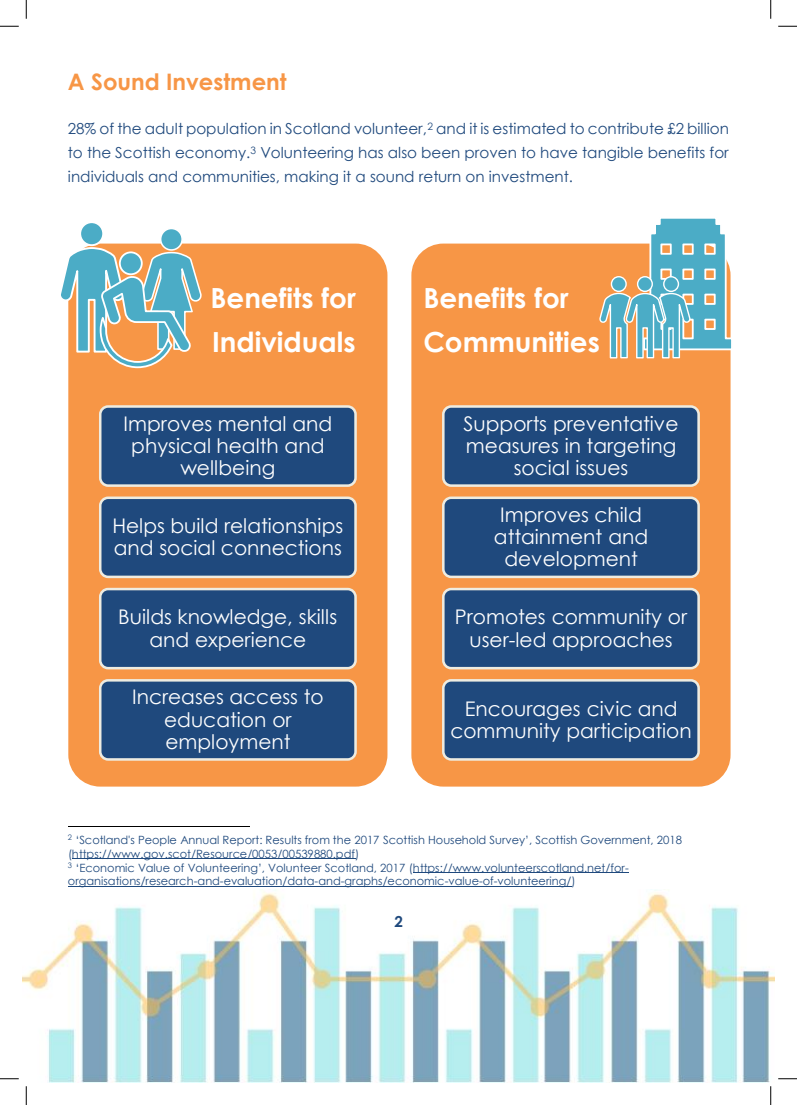
<style>
.page{position:relative;width:797px;height:1105px;background:#fff}
.page>*{position:absolute;margin:0;border:0;box-sizing:border-box;transform-origin:0 0}
.t1{font:700 27.75px/44.2px "Century Gothic";color:#fff}
.t2{font:700 22.75px "Century Gothic";color:#f79646}
.t3{font:20.12px/22.2px "Century Gothic";color:#fff;text-align:center}
.t4{font:15.12px/24.1px "Century Gothic";color:#1f497d;text-align:justify}
.t5{font:700 15.12px "Century Gothic";color:#1f497d}
.t6{font:11.38px/14px "Century Gothic";color:#1f497d}
</style>
<div class="page">
<img style="left:23px;top:890px;width:751px;height:192px">
<hr style="left:68px;top:826px;width:182px;height:1px;background:#000">
<hr style="left:72px;top:859px;width:283px;height:1px;background:#1f497d">
<hr style="left:413px;top:873px;width:215px;height:1px;background:#1f497d">
<hr style="left:68px;top:886px;width:503px;height:1px;background:#1f497d">
<div style="left:68px;top:244px;width:319px;height:543px;background:#f79646;border-radius:32px"></div>
<div style="left:99px;top:405px;width:258px;height:82px;background:#1f497d;border:3px solid #eeece1;border-radius:8px"></div>
<div style="left:99px;top:496px;width:258px;height:82px;background:#1f497d;border:3px solid #eeece1;border-radius:8px"></div>
<div style="left:99px;top:588px;width:258px;height:81px;background:#1f497d;border:3px solid #eeece1;border-radius:8px"></div>
<div style="left:99px;top:679px;width:258px;height:82px;background:#1f497d;border:3px solid #eeece1;border-radius:8px"></div>
<div style="left:411px;top:244px;width:319px;height:543px;background:#f79646;border-radius:32px"></div>
<div style="left:442px;top:405px;width:258px;height:82px;background:#1f497d;border:3px solid #eeece1;border-radius:8px"></div>
<div style="left:442px;top:496px;width:258px;height:82px;background:#1f497d;border:3px solid #eeece1;border-radius:8px"></div>
<div style="left:442px;top:588px;width:258px;height:81px;background:#1f497d;border:3px solid #eeece1;border-radius:8px"></div>
<div style="left:442px;top:679px;width:258px;height:82px;background:#1f497d;border:3px solid #eeece1;border-radius:8px"></div>
<div style="left:80px;top:222px;width:23px;height:23px;background:#4bacc6;border-radius:50%"></div>
<div style="left:79px;top:221px;width:25px;height:25px;border:2px solid #fff;border-radius:50%"></div>
<div style="left:161px;top:228px;width:21px;height:22px;background:#4bacc6;border-radius:50%"></div>
<div style="left:160px;top:228px;width:23px;height:23px;border:2px solid #fff;border-radius:50%"></div>
<svg style="left:61px;top:241px;width:142px;height:128px"></svg>
<svg style="left:598px;top:218px;width:134px;height:141px"></svg>
<svg style="left:0;top:25px;width:19px;height:2px"></svg>
<svg style="left:778px;top:25px;width:19px;height:2px"></svg>
<svg style="left:0;top:1078px;width:19px;height:1px"></svg>
<svg style="left:778px;top:1078px;width:19px;height:1px"></svg>
<svg style="left:25px;top:0;width:2px;height:19px"></svg>
<svg style="left:25px;top:1086px;width:2px;height:19px"></svg>
<svg style="left:770px;top:0;width:1px;height:19px"></svg>
<svg style="left:770px;top:1086px;width:1px;height:19px"></svg>
<p class="t2" style="left:68px;top:65px;width:220px">A Sound Investment</p>
<p class="t4" style="left:68px;top:116px;width:662px">28% of the adult population in Scotland volunteer,<sup>2</sup> and it is estimated to contribute £2 billion to the Scottish economy.<sup>3</sup> Volunteering has also been proven to have tangible benefits for individuals and communities, making it a sound return on investment.</p>
<p class="t1" style="left:210px;top:274px;width:147px">Benefits for<br>Individuals</p>
<p class="t1" style="left:423px;top:274px;width:178px">Benefits for<br>Communities</p>
<p class="t3" style="left:123px;top:412px;width:210px">Improves mental and physical health and wellbeing</p>
<p class="t3" style="left:112px;top:514px;width:232px;text-align:left">Helps build relationships and social connections</p>
<p class="t3" style="left:118px;top:605px;width:220px">Builds knowledge, skills and experience</p>
<p class="t3" style="left:132px;top:686px;width:193px">Increases access to education or employment</p>
<p class="t3" style="left:463px;top:412px;width:217px">Supports preventative measures in targeting social issues</p>
<p class="t3" style="left:494px;top:503px;width:156px">Improves child attainment and development</p>
<p class="t3" style="left:455px;top:605px;width:234px">Promotes community or user-led approaches</p>
<p class="t3" style="left:450px;top:697px;width:243px">Encourages civic and community participation</p>
<p class="t6" style="left:68px;top:832px;width:615px"><sup>2</sup> ‘Scotland's People Annual Report: Results from the 2017 Scottish Household Survey’, Scottish Government, 2018 (https://www.gov.scot/Resource/0053/00539880.pdf)<br><sup>3</sup> ‘Economic Value of Volunteering’, Volunteer Scotland, 2017 (https://www.volunteerscotland.net/for&shy;organisations/research-and-evaluation/data-and-graphs/economic-value-of-volunteering/)</p>
<p class="t5" style="left:394px;top:910px;width:10px">2</p>
</div>
